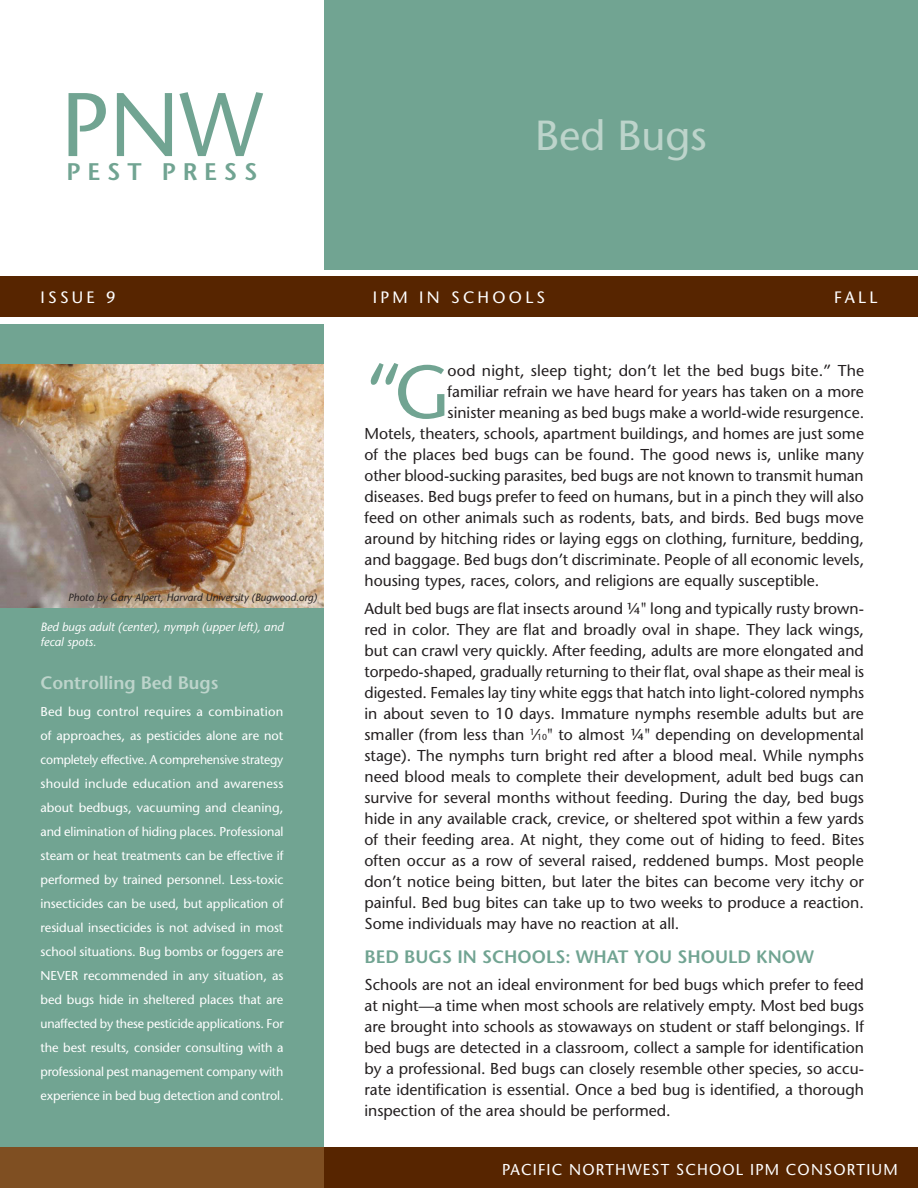
<style>
.page{position:relative;width:918px;height:1188px;background:#fff}
.page>*{position:absolute;margin:0;border:0;box-sizing:border-box;transform-origin:0 0}
.t1{font:500 90px "Stone Sans Std";color:#71a492}
.Body{font:500 74.85px "Stone Sans Std";color:#71a492}
.t2{font:500 42px "Stone Sans Std";color:#bdd4cb}
.t3{font:600 24px "Stone Sans Std";letter-spacing:.28em;color:#71a492}
.Body-2{font:600 18px "Stone Sans Std";color:#71a492}
.t4{font:600 18px "Stone Sans Std";letter-spacing:-.005em;color:#bdd4cb}
.t5{font:500 16.5px "Stone Sans Std";letter-spacing:.2em;color:#fff}
.Body-3{font:500 15.75px/21px "Stone Sans Std";color:#231f20;text-align:justify}
.Body-4{font:500 15.75px "Stone Sans Std";letter-spacing:.075em;color:#fff}
.t6{font:500 12.75px/24px "Stone Sans Std";letter-spacing:-.01em;color:#fff;text-align:justify}
.Body-5{font:italic 500 12px/15px "Stone Sans Std";color:#fff}
.Body-6{font:italic 500 10.5px "Stone Sans Std";color:#231f20}
.s1{font-size:8.7px}
</style>
<div class="page">
<div style="left:0;top:277px;width:918px;height:40px;background:#572500"></div>
<div style="left:0;top:324px;width:324px;height:824px;background:#71a492"></div>
<div style="left:324px;top:1148px;width:594px;height:40px;background:#572500"></div>
<div style="left:0;top:1148px;width:324px;height:40px;background:#7f4f22"></div>
<div style="left:324px;top:0;width:594px;height:270px;background:#71a492"></div>
<img style="left:0;top:364px;width:324px;height:244px">
<p class="t1" style="left:61px;top:71px;width:204px">PNW</p>
<p class="t3" style="left:67px;top:157px;width:192px">PEST PRESS</p>
<p class="t2" style="left:535px;top:111px;width:173px">Bed Bugs</p>
<p class="t5" style="left:40px;top:288px;width:77px">ISSUE 9</p>
<p class="t5" style="left:373px;top:288px;width:174px">IPM IN SCHOOLS</p>
<p class="t5" style="left:834px;top:288px;width:45px">FALL</p>
<p class="Body-6" style="left:68px;top:591px;width:251px">Photo by Gary Alpert, Harvard University (Bugwood.org)</p>
<p class="Body-5" style="left:40px;top:620px;width:245px">Bed bugs adult (center), nymph (upper left), and fecal spots.</p>
<p class="t4" style="left:40px;top:671px;width:179px">Controlling Bed Bugs</p>
<p class="t6" style="left:40px;top:699px;width:245px">Bed bug control requires a combination of approaches, as pesticides alone are not completely effective. A comprehensive strategy should include education and awareness about bedbugs, vacuuming and cleaning, and elimination of hiding places. Professional steam or heat treatments can be effective if performed by trained personnel. Less-toxic insecticides can be used, but application of residual insecticides is not advised in most school situations. Bug bombs or foggers are NEVER recommended in any situation, as bed bugs hide in sheltered places that are unaffected by these pesticide applications. For the best results, consider consulting with a professional pest management company with experience in bed bug detection and control.</p>
<p class="Body" style="left:364px;top:347px;width:87px">“G</p>
<p class="Body-3" style="left:448px;top:360px;width:418px">ood night, sleep tight; don’t let the bed bugs bite.” The</p>
<p class="Body-3" style="left:448px;top:381px;width:418px">familiar refrain we have heard for years has taken on a more</p>
<p class="Body-3" style="left:448px;top:402px;width:418px">sinister meaning as bed bugs make a world-wide resurgence.</p>
<p class="Body-3" style="left:364px;top:423px;width:501px">Motels, theaters, schools, apartment buildings, and homes are just some</p>
<p class="Body-3" style="left:364px;top:444px;width:501px">of the places bed bugs can be found. The good news is, unlike many</p>
<p class="Body-3" style="left:364px;top:465px;width:501px">other blood-sucking parasites, bed bugs are not known to transmit human</p>
<p class="Body-3" style="left:364px;top:486px;width:501px">diseases. Bed bugs prefer to feed on humans, but in a pinch they will also</p>
<p class="Body-3" style="left:364px;top:507px;width:501px">feed on other animals such as rodents, bats, and birds. Bed bugs move</p>
<p class="Body-3" style="left:364px;top:528px;width:501px">around by hitching rides or laying eggs on clothing, furniture, bedding,</p>
<p class="Body-3" style="left:364px;top:549px;width:501px">and baggage. Bed bugs don’t discriminate. People of all economic levels,</p>
<p class="Body-3" style="left:364px;top:570px;width:457px">housing types, races, colors, and religions are equally susceptible.</p>
<p class="Body-3" style="left:364px;top:598px;width:501px">Adult bed bugs are flat insects around ¼" long and typically rusty brown&shy;red in color. They are flat and broadly oval in shape. They lack wings, but can crawl very quickly. After feeding, adults are more elongated and torpedo-shaped, gradually returning to their flat, oval shape as their meal is digested. Females lay tiny white eggs that hatch into light-colored nymphs in about seven to 10 days. Immature nymphs resemble adults but are smaller (from less than <sup>1</sup>⁄<span class="s1">10</span>" to almost ¼" depending on developmental stage). The nymphs turn bright red after a blood meal. While nymphs need blood meals to complete their development, adult bed bugs can survive for several months without feeding. During the day, bed bugs hide in any available crack, crevice, or sheltered spot within a few yards of their feeding area. At night, they come out of hiding to feed. Bites often occur as a row of several raised, reddened bumps. Most people don’t notice being bitten, but later the bites can become very itchy or painful. Bed bug bites can take up to two weeks to produce a reaction.<br>Some individuals may have no reaction at all.</p>
<p class="Body-2" style="left:364px;top:945px;width:451px">BED BUGS IN SCHOOLS: WHAT YOU SHOULD KNOW</p>
<p class="Body-3" style="left:364px;top:974px;width:501px">Schools are not an ideal environment for bed bugs which prefer to feed at night—a time when most schools are relatively empty. Most bed bugs are brought into schools as stowaways on student or staff belongings. If bed bugs are detected in a classroom, collect a sample for identification by a professional. Bed bugs can closely resemble other species, so accu&shy;rate identification is essential. Once a bed bug is identified, a thorough inspection of the area should be performed.</p>
<p class="Body-4" style="left:502px;top:1160px;width:397px">PACIFIC NORTHWEST SCHOOL IPM CONSORTIUM</p>
</div>
